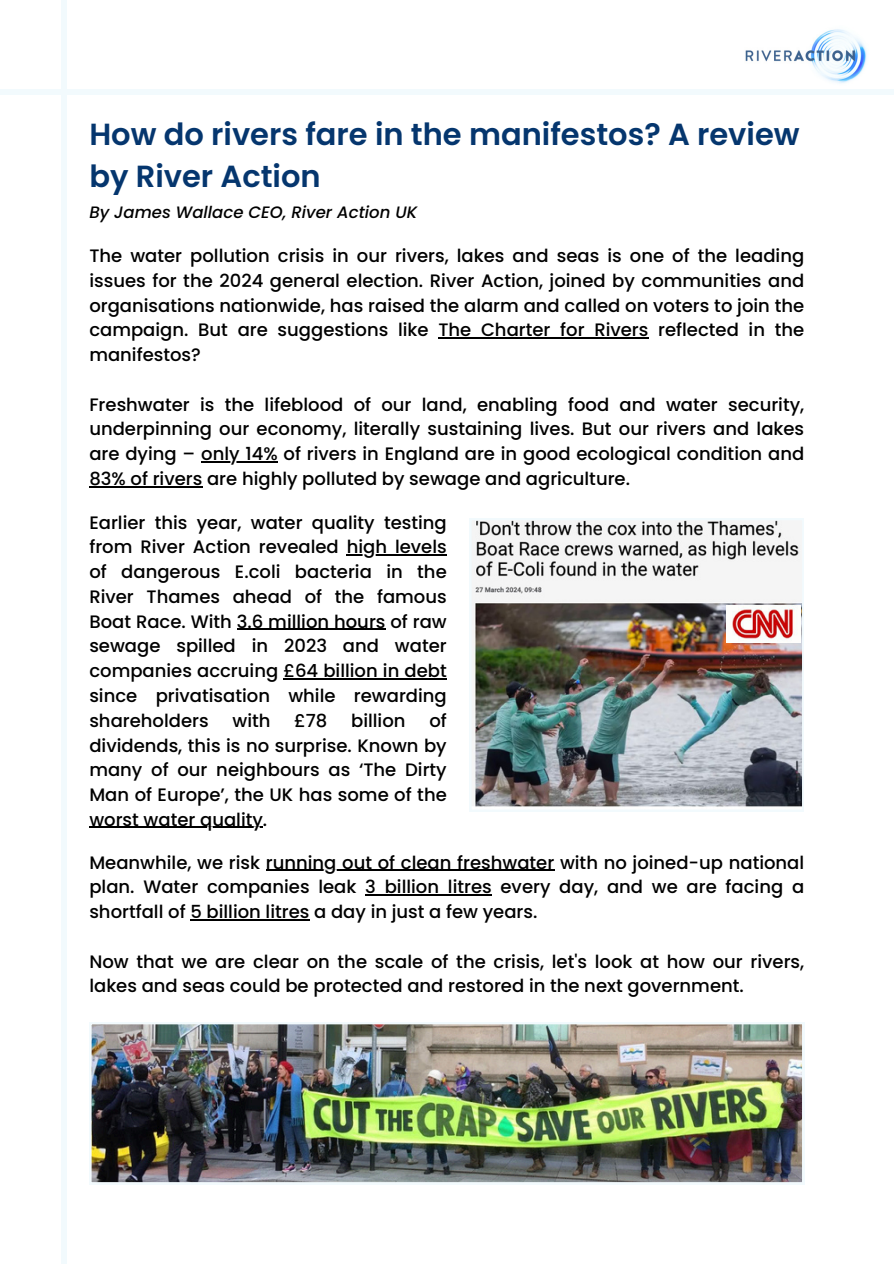
<style>
.page{position:relative;width:894px;height:1264px;background:#fff}
.page>*{position:absolute;margin:0;border:0;box-sizing:border-box;transform-origin:0 0}
.t1{font:600 30.45px/41.7px "Poppins";color:#05366e}
.t2{font:500 18px/24.8px "Poppins";color:#000;text-align:justify}
.t3{font:italic 500 16.5px "Poppins";color:#000}
</style>
<div class="page">
<img style="left:469px;top:518px;width:334px;height:293px">
<img style="left:89px;top:1022px;width:715px;height:162px">
<div style="left:61px;top:0;width:6px;height:1263px;background:#f2fafd"></div>
<img style="left:745px;top:29px;width:122px;height:54px">
<div style="left:0;top:89px;width:893px;height:6px;background:#f2fafd"></div>
<img style="left:726px;top:605px;width:74px;height:38px">
<hr style="left:438px;top:337px;width:210px;height:1px;background:#000">
<hr style="left:201px;top:461px;width:77px;height:1px;background:#000">
<hr style="left:89px;top:486px;width:113px;height:1px;background:#000">
<hr style="left:346px;top:554px;width:100px;height:1px;background:#000">
<hr style="left:237px;top:629px;width:148px;height:1px;background:#000">
<hr style="left:283px;top:678px;width:163px;height:1px;background:#000">
<hr style="left:89px;top:827px;width:174px;height:1px;background:#000">
<hr style="left:266px;top:869px;width:288px;height:1px;background:#000">
<hr style="left:365px;top:894px;width:126px;height:1px;background:#000">
<hr style="left:190px;top:919px;width:119px;height:1px;background:#000">
<p class="t1" style="left:89px;top:113px;width:711px">How do rivers fare in the manifestos? A review by River Action</p>
<p class="t3" style="left:89px;top:201px;width:329px">By James Wallace CEO, River Action UK</p>
<p class="t2" style="left:89px;top:243px;width:716px">The water pollution crisis in our rivers, lakes and seas is one of the leading issues for the 2024 general election. River Action, joined by communities and organisations nationwide, has raised the alarm and called on voters to join the campaign. But are suggestions like The Charter for Rivers reflected in the manifestos?</p>
<p class="t2" style="left:89px;top:392px;width:716px">Freshwater is the lifeblood of our land, enabling food and water security, underpinning our economy, literally sustaining lives. But our rivers and lakes are dying – only 14% of rivers in England are in good ecological condition and</p>
<p class="t2" style="left:89px;top:466px;width:542px">83% of rivers are highly polluted by sewage and agriculture.</p>
<p class="t2" style="left:89px;top:510px;width:359px">Earlier this year, water quality testing from River Action revealed high levels</p>
<p class="t2" style="left:89px;top:559px;width:359px">of dangerous E.coli bacteria in the River Thames ahead of the famous Boat Race. With 3.6 million hours of raw sewage spilled in 2023 and water companies accruing £64 billion in debt since privatisation while rewarding shareholders</p>
<p class="t2" style="left:89px;top:708px;width:359px;text-indent:340px">of dividends, this is no surprise. Known by many of our neighbours as ‘The Dirty Man of Europe’, the UK has some of the</p>
<p class="t2" style="left:89px;top:807px;width:179px">worst water quality.</p>
<p class="t2" style="left:89px;top:849px;width:716px">Meanwhile, we risk running out of clean freshwater with no joined-up national plan. Water companies leak 3 billion litres every day, and we are facing a shortfall of 5 billion litres a day in just a few years.</p>
<p class="t2" style="left:89px;top:948px;width:716px">Now that we are clear on the scale of the crisis, let's look at how our rivers, lakes and seas could be protected and restored in the next government.</p>
<p class="t2" style="left:232px;top:708px;width:39px">with</p>
<p class="t2" style="left:294px;top:708px;width:35px">£78</p>
<p class="t2" style="left:351px;top:708px;width:56px">billion</p>
</div>
